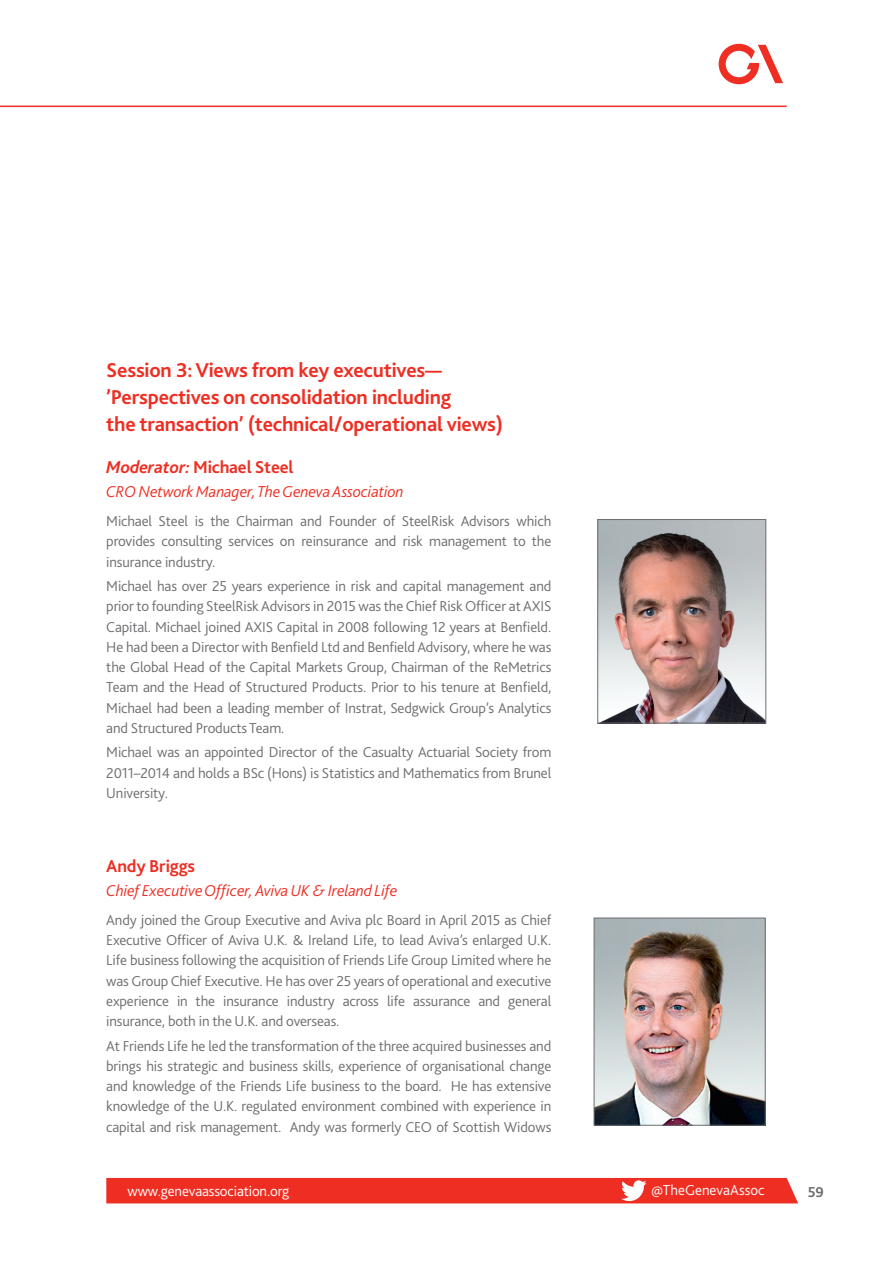
<style>
.page{position:relative;width:893px;height:1263px;background:#fff}
.page>*{position:absolute;margin:0;border:0;box-sizing:border-box;transform-origin:0 0}
.t1{font:700 21px/27px "Bliss 2";letter-spacing:-.01em;color:#ee2e22}
.t2{font:700 18px "Bliss 2";letter-spacing:-.01em;color:#ee2e22}
.t3{font:italic 300 16.5px "Bliss 2";letter-spacing:-.01em;color:#ee2e22}
.t4{font:300 15px/20.2px "Bliss 2";letter-spacing:-.01em;color:#6c6d70;text-align:justify}
.t5{font:300 15px "Bliss 2";letter-spacing:-.01em;color:#fff}
.t6{font:700 15px "Bliss 2";color:#6c6d70}
.s1{font-style:italic}
</style>
<div class="page">
<hr style="left:0;top:106px;width:787px;height:1px;background:#ee2e22">
<div style="left:106px;top:1178px;width:692px;height:25px;background:#ee2e22"></div>
<svg style="left:719px;top:44px;width:64px;height:40px"></svg>
<img style="left:599px;top:521px;width:165px;height:200px">
<div style="left:597px;top:519px;width:169px;height:204px;border:1px solid #6c6d70"></div>
<img style="left:596px;top:920px;width:167px;height:203px">
<div style="left:594px;top:918px;width:171px;height:207px;border:1px solid #6c6d70"></div>
<p class="t1" style="left:106px;top:357px;width:398px">Session 3: Views from key executives— ’Perspectives on consolidation including<br>the transaction’ (technical/operational views)</p>
<p class="t2" style="left:106px;top:456px;width:189px"><span class="s1">Moderator:</span> M ichael Steel</p>
<p class="t3" style="left:106px;top:482px;width:299px">CRO Network Manager, The Geneva Association</p>
<p class="t4" style="left:106px;top:511px;width:447px">Michael Steel is the Chairman and Founder of SteelRisk Advisors which provides consulting services on reinsurance and risk management to the insurance industry.</p>
<p class="t4" style="left:106px;top:576px;width:447px">Michael has over 25 years experience in risk and capital management and prior to founding SteelRisk Advisors in 2015 was the Chief Risk Officer at AXIS Capital. Michael joined AXIS Capital in 2008 following 12 years at Benfield.<br>He had been a Director with Benfield Ltd and Benfield Advisory, where he was the Global Head of the Capital Markets Group, Chairman of the ReMetrics Team and the Head of Structured Products. Prior to his tenure at Benfield, Michael had been a leading member of Instrat, Sedgwick Group’s Analytics and Structured Products Team.</p>
<p class="t4" style="left:106px;top:742px;width:447px">Michael was an appointed Director of the Casualty Actuarial Society from 2011–2014 and holds a BSc (Hons) is Statistics and Mathematics from Brunel University.</p>
<p class="t2" style="left:106px;top:854px;width:90px">Andy Briggs</p>
<p class="t3" style="left:106px;top:880px;width:292px">Chief Executive Officer, Aviva UK &amp; Ireland Life</p>
<p class="t4" style="left:106px;top:910px;width:447px">Andy joined the Group Executive and Aviva plc Board in April 2015 as Chief Executive Officer of Aviva U.K. &amp; Ireland Life, to lead Aviva’s enlarged U.K.<br>Life business following the acquisition of Friends Life Group Limited where he was Group Chief Executive. He has over 25 years of operational and executive experience in the insurance industry across life assurance and general insurance, both in the U.K. and overseas.</p>
<p class="t4" style="left:106px;top:1035px;width:447px">At Friends Life he led the transformation of the three acquired businesses and brings his strategic and business skills, experience of organisational change and knowledge of the Friends Life business to the board. He has extensive knowledge of the U.K. regulated environment combined with experience in capital and risk management. Andy was formerly CEO of Scottish Widows</p>
<p class="t5" style="left:128px;top:1181px;width:163px">www.genevaassociation.org</p>
<p class="t5" style="left:651px;top:1181px;width:115px">@TheGenevaAssoc</p>
<p class="t6" style="left:808px;top:1183px;width:17px">59</p>
</div>
